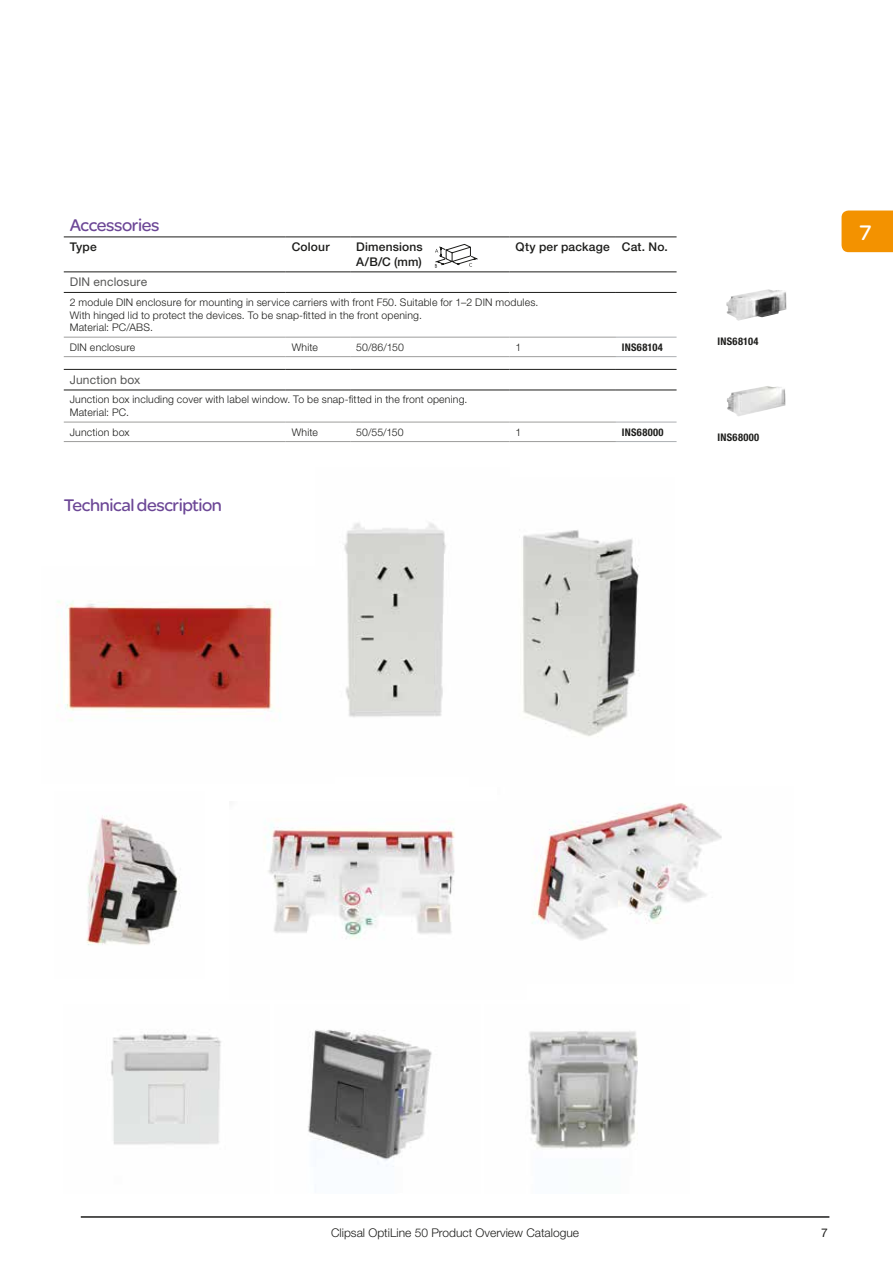
<style>
.page{position:relative;width:893px;height:1263px;background:#fff}
.page>*{position:absolute;margin:0;border:0;box-sizing:border-box;transform-origin:0 0}
.t1{font:22.5px "SE Optimist";color:#fff}
.t2{font:18px "SE Optimist";letter-spacing:-.025em;color:#6c4796}
.t3{font:500 12px/14.4px "Helvetica Neue LT Pro";letter-spacing:.015em;color:#1d1d1b}
.t4{font:300 12px "Helvetica Neue LT Pro";color:#1d1d1b}
.t5{font:12px "Helvetica Neue LT Pro";letter-spacing:.015em;color:#575756}
.t6{font:12px "Helvetica Neue LT Pro";color:#1d1d1b}
.t7{font:300 10.5px/12.6px "Helvetica Neue LT Pro";letter-spacing:.02em;color:#1d1d1b}
.t8{font:700 condensed 10.5px "Helvetica Neue LT Pro";letter-spacing:.035em;color:#1d1d1b}
</style>
<div class="page">
<svg style="left:841px;top:210px;width:52px;height:43px"></svg>
<img style="left:267px;top:819px;width:188px;height:119px">
<img style="left:532px;top:803px;width:190px;height:137px">
<img style="left:57px;top:601px;width:217px;height:120px">
<img style="left:86px;top:815px;width:94px;height:130px">
<img style="left:344px;top:522px;width:102px;height:195px">
<img style="left:523px;top:530px;width:116px;height:207px">
<img style="left:111px;top:1032px;width:110px;height:113px">
<img style="left:308px;top:1030px;width:124px;height:137px">
<img style="left:528px;top:1031px;width:110px;height:118px">
<img style="left:726px;top:289px;width:61px;height:32px">
<img style="left:727px;top:386px;width:59px;height:30px">
<hr style="left:64px;top:237px;width:222px;height:1px;background:#1d1d1b">
<hr style="left:286px;top:237px;width:64px;height:1px;background:#1d1d1b">
<hr style="left:350px;top:237px;width:160px;height:1px;background:#1d1d1b">
<hr style="left:510px;top:237px;width:106px;height:1px;background:#1d1d1b">
<hr style="left:616px;top:237px;width:61px;height:1px;background:#1d1d1b">
<hr style="left:64px;top:272px;width:222px;height:1px;background:#1d1d1b">
<hr style="left:286px;top:272px;width:64px;height:1px;background:#1d1d1b">
<hr style="left:350px;top:272px;width:160px;height:1px;background:#1d1d1b">
<hr style="left:510px;top:272px;width:106px;height:1px;background:#1d1d1b">
<hr style="left:616px;top:272px;width:61px;height:1px;background:#1d1d1b">
<hr style="left:64px;top:292px;width:222px;height:1px;background:#1d1d1b">
<hr style="left:286px;top:292px;width:64px;height:1px;background:#1d1d1b">
<hr style="left:350px;top:292px;width:160px;height:1px;background:#1d1d1b">
<hr style="left:510px;top:292px;width:106px;height:1px;background:#1d1d1b">
<hr style="left:616px;top:292px;width:61px;height:1px;background:#1d1d1b">
<hr style="left:64px;top:369px;width:222px;height:1px;background:#1d1d1b">
<hr style="left:286px;top:369px;width:64px;height:1px;background:#1d1d1b">
<hr style="left:350px;top:369px;width:160px;height:1px;background:#1d1d1b">
<hr style="left:510px;top:369px;width:106px;height:1px;background:#1d1d1b">
<hr style="left:616px;top:369px;width:61px;height:1px;background:#1d1d1b">
<hr style="left:64px;top:390px;width:222px;height:1px;background:#1d1d1b">
<hr style="left:286px;top:390px;width:64px;height:1px;background:#1d1d1b">
<hr style="left:350px;top:390px;width:160px;height:1px;background:#1d1d1b">
<hr style="left:510px;top:390px;width:106px;height:1px;background:#1d1d1b">
<hr style="left:616px;top:390px;width:61px;height:1px;background:#1d1d1b">
<hr style="left:64px;top:356px;width:222px;height:1px;background:#9d9d9c">
<hr style="left:286px;top:356px;width:64px;height:1px;background:#9d9d9c">
<hr style="left:350px;top:356px;width:160px;height:1px;background:#9d9d9c">
<hr style="left:510px;top:356px;width:106px;height:1px;background:#9d9d9c">
<hr style="left:64px;top:441px;width:222px;height:1px;background:#9d9d9c">
<hr style="left:286px;top:441px;width:64px;height:1px;background:#9d9d9c">
<hr style="left:350px;top:441px;width:160px;height:1px;background:#9d9d9c">
<hr style="left:510px;top:441px;width:106px;height:1px;background:#9d9d9c">
<hr style="left:64px;top:337px;width:222px;height:1px;background:#9d9d9c">
<hr style="left:286px;top:337px;width:64px;height:1px;background:#9d9d9c">
<hr style="left:350px;top:337px;width:160px;height:1px;background:#9d9d9c">
<hr style="left:510px;top:337px;width:106px;height:1px;background:#9d9d9c">
<hr style="left:64px;top:422px;width:222px;height:1px;background:#9d9d9c">
<hr style="left:286px;top:422px;width:64px;height:1px;background:#9d9d9c">
<hr style="left:350px;top:422px;width:160px;height:1px;background:#9d9d9c">
<hr style="left:510px;top:422px;width:106px;height:1px;background:#9d9d9c">
<hr style="left:616px;top:337px;width:61px;height:1px;background:#acafb2">
<hr style="left:616px;top:356px;width:61px;height:1px;background:#acafb2">
<hr style="left:616px;top:422px;width:61px;height:1px;background:#acafb2">
<hr style="left:616px;top:441px;width:61px;height:1px;background:#acafb2">
<svg style="left:435px;top:244px;width:43px;height:24px"></svg>
<hr style="left:81px;top:1216px;width:748px;height:2px;background:#1d1d1b">
<h2 class="t2" style="left:70px;top:212px;width:91px">Accessories</h2>
<p class="t3" style="left:70px;top:240px;width:29px">Type</p>
<p class="t3" style="left:292px;top:240px;width:39px">Colour</p>
<p class="t3" style="left:356px;top:240px;width:68px">Dimensions<br>A/B/C (mm)</p>
<p class="t3" style="left:516px;top:240px;width:154px">Qty per package Cat. No.</p>
<p class="t5" style="left:70px;top:275px;width:79px">DIN enclosure</p>
<p class="t7" style="left:70px;top:296px;width:470px">2 module DIN enclosure for mounting in service carriers with front F50. Suitable for 1–2 DIN modules.<br>With hinged lid to protect the devices. To be snap-fitted in the front opening.<br>Material: PC/ABS.</p>
<p class="t7" style="left:70px;top:340px;width:67px">DIN enclosure</p>
<p class="t7" style="left:292px;top:340px;width:28px">White</p>
<p class="t7" style="left:356px;top:340px;width:49px">50/86/150</p>
<p class="t7" style="left:516px;top:340px;width:7px">1</p>
<p class="t8" style="left:622px;top:341px;width:42px">INS68104</p>
<p class="t5" style="left:70px;top:372px;width:72px">Junction box</p>
<p class="t7" style="left:70px;top:393px;width:399px">Junction box including cover with label window. To be snap-fitted in the front opening.<br>Material: PC.</p>
<p class="t7" style="left:70px;top:425px;width:61px">Junction box</p>
<p class="t7" style="left:292px;top:425px;width:28px">White</p>
<p class="t7" style="left:356px;top:425px;width:49px">50/55/150</p>
<p class="t7" style="left:516px;top:425px;width:7px">1</p>
<p class="t8" style="left:622px;top:426px;width:43px">INS68000</p>
<h2 class="t2" style="left:64px;top:492px;width:160px">Technical description</h2>
<p class="t8" style="left:718px;top:335px;width:42px">INS68104</p>
<p class="t8" style="left:718px;top:431px;width:43px">INS68000</p>
<h1 class="t1" style="left:859px;top:216px;width:13px">7</h1>
<p class="t4" style="left:331px;top:1225px;width:249px">Clipsal OptiLine 50 Product Overview Catalogue</p>
<p class="t6" style="left:821px;top:1225px;width:8px">7</p>
</div>
